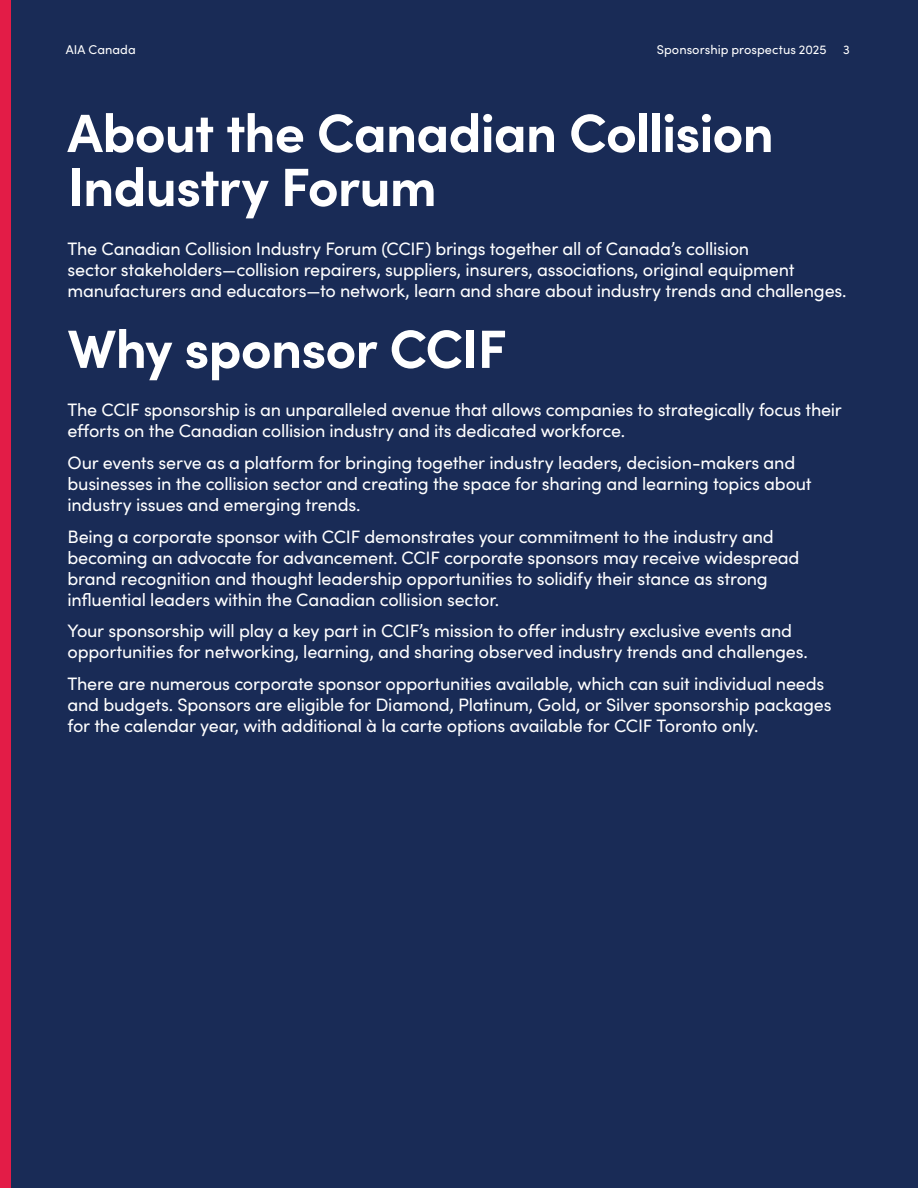
<style>
.page{position:relative;width:918px;height:1188px;background:#192b56}
.page>*{position:absolute;margin:0;border:0;box-sizing:border-box;transform-origin:0 0}
.t1{font:700 54px/54px "Sofia Pro";letter-spacing:-.02em;color:#fff}
.t2{font:18px/21px "Sofia Pro";letter-spacing:-.015em;color:#fff}
.t3{font:12.75px "Sofia Pro";letter-spacing:.005em;color:#fff}
</style>
<div class="page">
<div style="left:0;top:0;width:11px;height:1188px;background:#e31c47"></div>
<p class="t3" style="left:66px;top:41px;width:71px">AIA Canada</p>
<p class="t3" style="left:657px;top:41px;width:171px">Sponsorship prospectus 2025</p>
<p class="t3" style="left:843px;top:41px;width:8px">3</p>
<h1 class="t1" style="left:68px;top:102px;width:708px">About the Canadian Collision<br>Industry Forum</h1>
<p class="t2" style="left:68px;top:237px;width:781px">The Canadian Collision Industry Forum (CCIF) brings together all of Canada’s collision<br>sector stakeholders—collision repairers, suppliers, insurers, associations, original equipment manufacturers and educators—to network, learn and share about industry trends and challenges.</p>
<h1 class="t1" style="left:68px;top:318px;width:441px">Why sponsor CCIF</h1>
<p class="t2" style="left:68px;top:398px;width:776px">The CCIF sponsorship is an unparalleled avenue that allows companies to strategically focus their efforts on the Canadian collision industry and its dedicated workforce.</p>
<p class="t2" style="left:68px;top:451px;width:746px">Our events serve as a platform for bringing together industry leaders, decision-makers and businesses in the collision sector and creating the space for sharing and learning topics about industry issues and emerging trends.</p>
<p class="t2" style="left:68px;top:525px;width:734px">Being a corporate sponsor with CCIF demonstrates your commitment to the industry and becoming an advocate for advancement. CCIF corporate sponsors may receive widespread brand recognition and thought leadership opportunities to solidify their stance as strong influential leaders within the Canadian collision sector.</p>
<p class="t2" style="left:68px;top:620px;width:742px">Your sponsorship will play a key part in CCIF’s mission to offer industry exclusive events and opportunities for networking, learning, and sharing observed industry trends and challenges.</p>
<p class="t2" style="left:68px;top:672px;width:766px">There are numerous corporate sponsor opportunities available, which can suit individual needs and budgets. Sponsors are eligible for Diamond, Platinum, Gold, or Silver sponsorship packages for the calendar year, with additional à la carte options available for CCIF Toronto only.</p>
</div>
